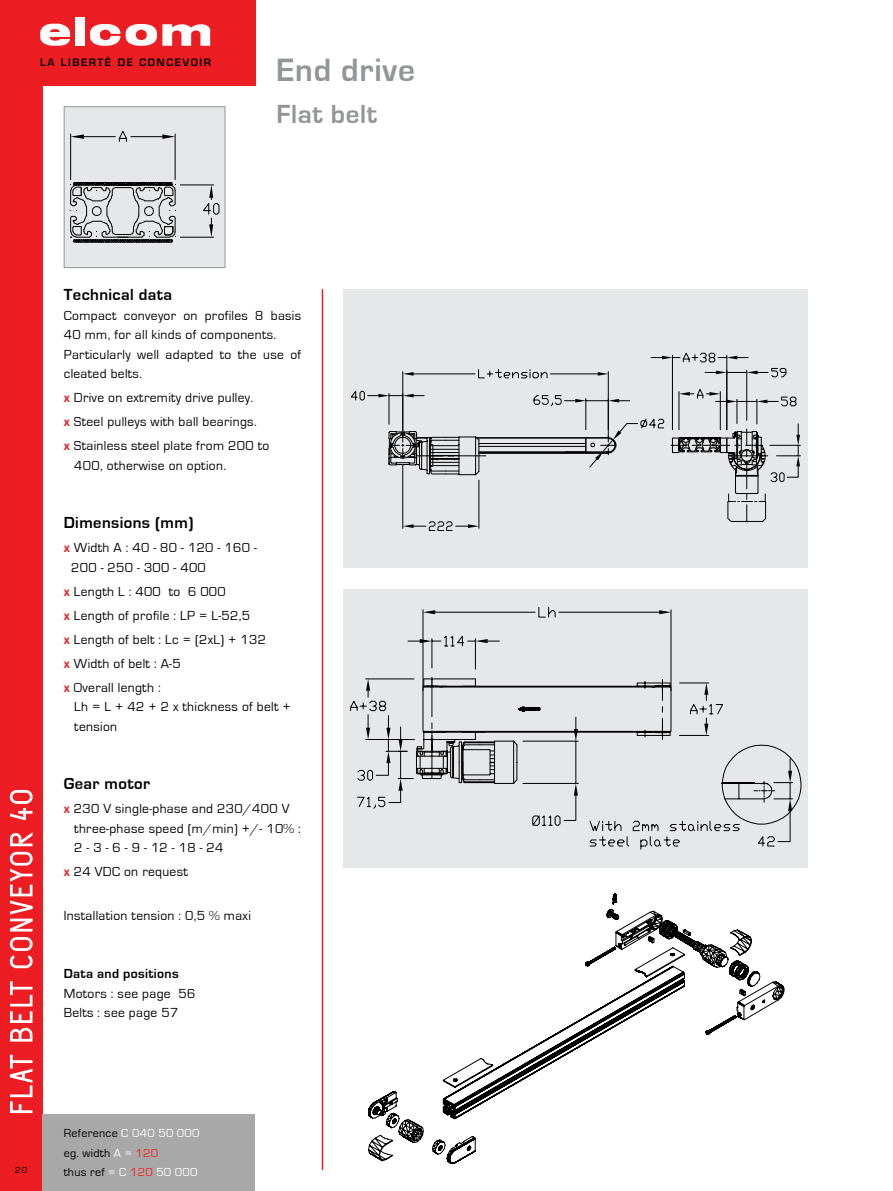
<style>
.page{position:relative;width:893px;height:1191px;background:#fff}
.page>*{position:absolute;margin:0;border:0;box-sizing:border-box;transform-origin:0 0}
.t1{font:700 33.3px "Eurostile";color:#939598}
.t2{font:700 27px "Eurostile";color:#939598}
.t3{font:700 16.5px "Eurostile";color:#000}
.t4{font:13.5px/19.5px "Eurostile";letter-spacing:.025em;color:#000}
.t5{font:700 13.5px "Eurostile";color:#000}
.t6{font:12px/19.5px "Eurostile";letter-spacing:.025em;color:#000}
.t7{font:600 10.05px "Eurostile";letter-spacing:.15em;color:#000}
.t8{font:9px "Eurostile";color:#000}
.s1{font-weight:700;color:#ed1d24}
.s2{color:#fff}
.s3{color:#ee2524}
</style>
<div class="page">
<div style="left:0;top:0;width:43px;height:1191px;background:#ed1d24"></div>
<svg style="left:9px;top:1054px;width:24px;height:59px"></svg>
<svg style="left:10px;top:981px;width:23px;height:61px"></svg>
<svg style="left:9px;top:832px;width:25px;height:137px"></svg>
<svg style="left:9px;top:790px;width:24px;height:30px"></svg>
<div style="left:43px;top:1114px;width:212px;height:77px;background:#a8a8a9"></div>
<div style="left:344px;top:289px;width:464px;height:279px;background:#e6e7e8"></div>
<svg style="left:351px;top:352px;width:450px;height:178px"></svg>
<div style="left:344px;top:589px;width:464px;height:278px;background:#e6e7e8"></div>
<svg style="left:350px;top:607px;width:451px;height:235px"></svg>
<svg style="left:368px;top:893px;width:416px;height:270px"></svg>
<hr style="left:322px;top:289px;width:1px;height:880px;background:#ed1d24">
<div style="left:64px;top:107px;width:161px;height:160px;background:#e6e7e8"></div>
<svg style="left:70px;top:131px;width:149px;height:112px"></svg>
<div style="left:64px;top:106px;width:161px;height:162px;border:1px solid #939598"></div>
<div style="left:0;top:0;width:255px;height:85px;background:#ed1d24"></div>
<svg style="left:40px;top:24px;width:30px;height:22px"></svg>
<div style="left:75px;top:18px;width:9px;height:28px;background:#fff"></div>
<svg style="left:90px;top:24px;width:30px;height:22px"></svg>
<svg style="left:126px;top:24px;width:84px;height:22px"></svg>
<p class="t7" style="left:40px;top:56px;width:172px">LA LIBERTÉ DE CONCEVOIR</p>
<h1 class="t1" style="left:276px;top:52px;width:140px">End drive</h1>
<h2 class="t2" style="left:276px;top:99px;width:102px">Flat belt</h2>
<p class="t3" style="left:64px;top:286px;width:110px">Technical data</p>
<p class="t4" style="left:64px;top:306px;width:239px">Compact conveyor on profiles 8 basis<br>40 mm, for all kinds of components.<br>Particularly well adapted to the use of cleated belts.</p>
<p class="t4" style="left:64px;top:386px;width:207px;line-height:24px"><span class="s1">x</span> Drive on extremity drive pulley.<br><span class="s1">x</span> Steel pulleys with ball bearings.<br><span class="s1">x</span> Stainless steel plate from 200 to</p>
<p class="t4" style="left:74px;top:456px;width:153px">400, otherwise on option.</p>
<p class="t3" style="left:64px;top:514px;width:131px">Dimensions (mm)</p>
<p class="t4" style="left:71px;top:538px;width:187px;text-indent:-7px"><span class="s1">x</span> Width A : 40 - 80 - 120 - 160 -<br>200 - 250 - 300 - 400</p>
<p class="t4" style="left:64px;top:579px;width:204px;line-height:24px"><span class="s1">x</span> Length L : 400 to 6 000<br><span class="s1">x</span> Length of profile : LP = L-52,5<br><span class="s1">x</span> Length of belt : Lc = (2xL) + 132 <span class="s1">x</span> Width of belt : A-5<br><span class="s1">x</span> Overall length :</p>
<p class="t4" style="left:74px;top:697px;width:218px">Lh = L + 42 + 2 x thickness of belt + tension</p>
<p class="t3" style="left:64px;top:775px;width:88px">Gear motor</p>
<p class="t4" style="left:74px;top:799px;width:228px;text-indent:-11px"><span class="s1">x</span> 230 V single-phase and 230/400 V three-phase speed (m/min) +/- 10% :<br>2 - 3 - 6 - 9 - 12 - 18 - 24</p>
<p class="t4" style="left:64px;top:862px;width:126px"><span class="s1">x</span> 24 VDC on request</p>
<p class="t4" style="left:64px;top:906px;width:189px">Installation tension : 0,5 % maxi</p>
<p class="t5" style="left:64px;top:966px;width:116px">Data and positions</p>
<p class="t4" style="left:64px;top:984px;width:133px">Motors : see page 56<br>Belts : see page 57</p>
<p class="t6" style="left:64px;top:1123px;width:137px">Reference <span class="s2">C 040 50 000 </span>eg. width <span class="s2">A =</span> <span class="s3">120</span></p>
<p class="t8" style="left:15px;top:1164px;width:14px">20</p>
<p class="t6" style="left:64px;top:1162px;width:135px">thus ref <span class="s2">= C</span> <span class="s3">120</span> <span class="s2">50 000</span></p>
</div>
